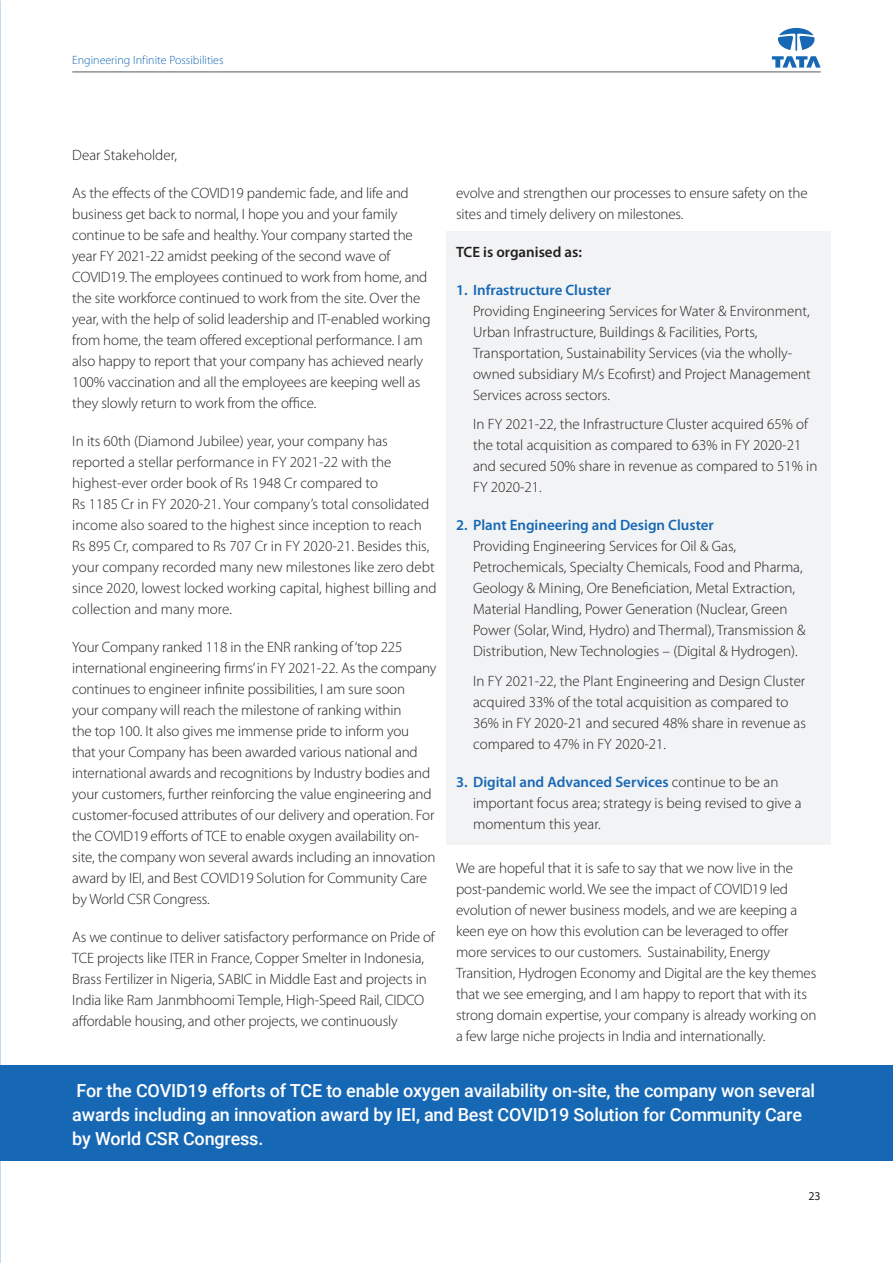
<style>
.page{position:relative;width:893px;height:1263px;background:#fff}
.page>*{position:absolute;margin:0;border:0;box-sizing:border-box;transform-origin:0 0}
.t1{font:500 18px/24px "Roboto";letter-spacing:-.01em;color:#fff}
.t2{font:300 15px/21px "Myriad Pro";letter-spacing:-.01em;color:#231f20}
.t3{font:600 15px "Myriad Pro";color:#231f20}
.t4{font:300 12px "Myriad Pro";color:#1768b4}
.t5{font:12px "Myriad Pro";color:#231f20}
.s1{font-weight:600;color:#1768b4}
</style>
<div class="page">
<img style="left:0;top:205px;width:1px;height:1058px">
<div style="left:446px;top:231px;width:385px;height:613px;background:#f2f3f4"></div>
<div style="left:0;top:1065px;width:893px;height:96px;background:#1768b4"></div>
<hr style="left:72px;top:72px;width:749px;height:1px;background:#57585a">
<svg style="left:772px;top:28px;width:49px;height:40px"></svg>
<p class="t4" style="left:72px;top:53px;width:153px">Engineering Infinite Possibilities</p>
<p class="t2" style="left:72px;top:145px;width:106px">Dear Stakeholder,</p>
<p class="t2" style="left:72px;top:183px;width:360px">As the effects of the COVID19 pandemic fade, and life and business get back to normal, I hope you and your family continue to be safe and healthy. Your company started the year FY 2021-22 amidst peeking of the second wave of COVID19. The employees continued to work from home, and the site workforce continued to work from the site. Over the year, with the help of solid leadership and IT-enabled working from home, the team offered exceptional performance. I am also happy to report that your company has achieved nearly 100% vaccination and all the employees are keeping well as they slowly return to work from the office.</p>
<p class="t2" style="left:72px;top:431px;width:366px">In its 60th (Diamond Jubilee) year, your company has reported a stellar performance in FY 2021-22 with the highest-ever order book of Rs 1948 Cr compared to<br>Rs 1185 Cr in FY 2020-21. Your company’s total consolidated income also soared to the highest since inception to reach Rs 895 Cr, compared to Rs 707 Cr in FY 2020-21. Besides this, your company recorded many new milestones like zero debt since 2020, lowest locked working capital, highest billing and collection and many more.</p>
<p class="t2" style="left:72px;top:637px;width:366px">Your Company ranked 118 in the ENR ranking of ‘top 225 international engineering firms’ in FY 2021-22. As the company continues to engineer infinite possibilities, I am sure soon<br>your company will reach the milestone of ranking within<br>the top 100. It also gives me immense pride to inform you that your Company has been awarded various national and international awards and recognitions by Industry bodies and your customers, further reinforcing the value engineering and customer-focused attributes of our delivery and operation. For the COVID19 efforts of TCE to enable oxygen availability on&shy;site, the company won several awards including an innovation award by IEI, and Best COVID19 Solution for Community Care by World CSR Congress.</p>
<p class="t2" style="left:72px;top:927px;width:364px">As we continue to deliver satisfactory performance on Pride of TCE projects like ITER in France, Copper Smelter in Indonesia, Brass Fertilizer in Nigeria, SABIC in Middle East and projects in India like Ram Janmbhoomi Temple, High-Speed Rail, CIDCO affordable housing, and other projects, we continuously</p>
<p class="t2" style="left:456px;top:182px;width:353px">evolve and strengthen our processes to ensure safety on the sites and timely delivery on milestones.</p>
<p class="t3" style="left:456px;top:242px;width:127px">TCE is organised as:</p>
<p class="t2" style="left:473px;top:279px;width:339px;text-indent:-17px"><span class="s1">1. Infrastructure Cluster<br></span>Providing Engineering Services for Water &amp; Environment, Urban Infrastructure, Buildings &amp; Facilities, Ports, Transportation, Sustainability Services (via the wholly&shy;owned subsidiary M/s Ecofirst) and Project Management Services across sectors.</p>
<p class="t2" style="left:473px;top:413px;width:346px">In FY 2021-22, the Infrastructure Cluster acquired 65% of the total acquisition as compared to 63% in FY 2020-21 and secured 50% share in revenue as compared to 51% in FY 2020-21.</p>
<p class="t2" style="left:473px;top:514px;width:334px;text-indent:-17px"><span class="s1">2. Plant Engineering and Design Cluster<br></span>Providing Engineering Services for Oil &amp; Gas, Petrochemicals, Specialty Chemicals, Food and Pharma, Geology &amp; Mining, Ore Beneficiation, Metal Extraction, Material Handling, Power Generation (Nuclear, Green Power (Solar, Wind, Hydro) and Thermal), Transmission &amp; Distribution, New Technologies – (Digital &amp; Hydrogen).</p>
<p class="t2" style="left:473px;top:670px;width:334px">In FY 2021-22, the Plant Engineering and Design Cluster acquired 33% of the total acquisition as compared to 36% in FY 2020-21 and secured 48% share in revenue as compared to 47% in FY 2020-21.</p>
<p class="t2" style="left:473px;top:771px;width:330px;text-indent:-17px"><span class="s1">3. Digital and Advanced Services</span> continue to be an important focus area; strategy is being revised to give a momentum this year.</p>
<p class="t2" style="left:456px;top:857px;width:362px">We are hopeful that it is safe to say that we now live in the post-pandemic world. We see the impact of COVID19 led evolution of newer business models, and we are keeping a keen eye on how this evolution can be leveraged to offer more services to our customers. Sustainability, Energy Transition, Hydrogen Economy and Digital are the key themes that we see emerging, and I am happy to report that with its strong domain expertise, your company is already working on a few large niche projects in India and internationally.</p>
<p class="t1" style="left:72px;top:1078px;width:744px">For the COVID19 efforts of TCE to enable oxygen availability on-site, the company won several awards including an innovation award by IEI, and Best COVID19 Solution for Community Care by World CSR Congress.</p>
<p class="t5" style="left:808px;top:1188px;width:14px">23</p>
</div>
